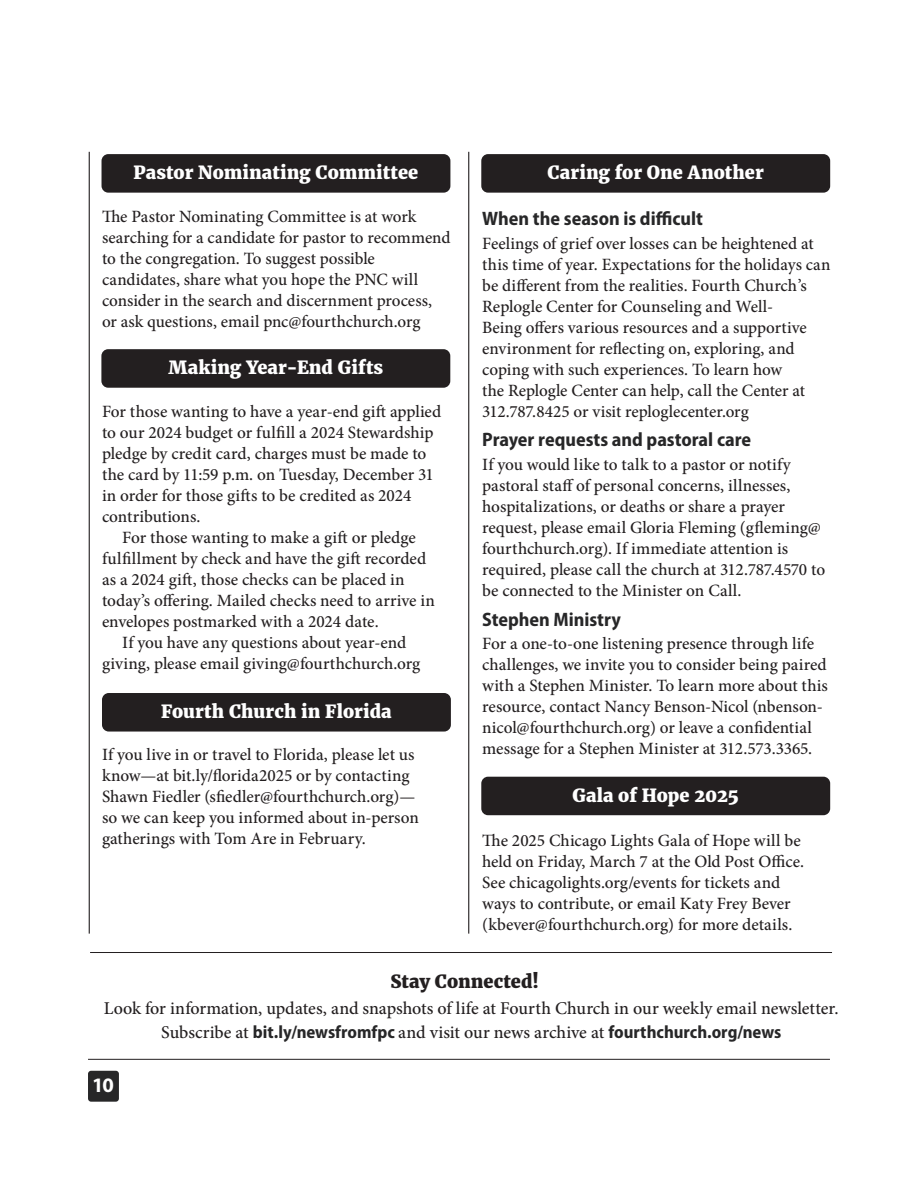
<style>
.page{position:relative;width:918px;height:1188px;background:#fff}
.page>*{position:absolute;margin:0;border:0;box-sizing:border-box;transform-origin:0 0}
.t1{font:700 20.7px "Myriad Pro";color:#fff}
.t2{font:700 semi-condensed 19.5px "Myriad Pro";color:#272728}
.t3{font:500 18px/24px "Minion Pro";color:#231f20;text-align:center}
.t4{font:800 18px "Merriweather";letter-spacing:.005em;color:#fff}
.t5{font:800 18px "Merriweather";letter-spacing:.005em;color:#231f20}
.t6{font:500 17.25px/21px "Minion Pro";letter-spacing:-.005em;color:#231f20}
.s1{font-family:"Myriad Pro";font-weight:700;font-stretch:semi-condensed;color:#272728}
</style>
<div class="page">
<div style="left:102px;top:693px;width:349px;height:39px;background:#231f20;border-radius:7px"></div>
<hr style="left:468px;top:152px;width:1px;height:782px;background:#231f20">
<hr style="left:89px;top:152px;width:1px;height:782px;background:#231f20">
<hr style="left:90px;top:952px;width:742px;height:1px;background:#231f20">
<div style="left:88px;top:1071px;width:31px;height:31px;background:#272728;border-radius:3px"></div>
<hr style="left:88px;top:1059px;width:742px;height:1px;background:#231f20">
<div style="left:481px;top:154px;width:349px;height:39px;background:#231f20;border-radius:7px"></div>
<div style="left:101px;top:349px;width:349px;height:39px;background:#231f20;border-radius:7px"></div>
<div style="left:102px;top:154px;width:348px;height:39px;background:#231f20;border-radius:7px"></div>
<div style="left:481px;top:777px;width:349px;height:38px;background:#231f20;border-radius:7px"></div>
<p class="t4" style="left:134px;top:161px;width:286px">Pastor Nominating Committee</p>
<p class="t4" style="left:548px;top:161px;width:218px">Caring for One Another</p>
<p class="t6" style="left:102px;top:206px;width:350px">The Pastor Nominating Committee is at work searching for a candidate for pastor to recommend to the congregation. To suggest possible candidates, share what you hope the PNC will consider in the search and discernment process, or ask questions, email pnc@fourthchurch.org</p>
<p class="t2" style="left:482px;top:208px;width:222px">When the season is difficult</p>
<p class="t6" style="left:482px;top:233px;width:350px">Feelings of grief over losses can be heightened at this time of year. Expectations for the holidays can be different from the realities. Fourth Church’s Replogle Center for Counseling and Well-<br>Being offers various resources and a supportive environment for reflecting on, exploring, and coping with such experiences. To learn how<br>the Replogle Center can help, call the Center at 312.787.8425 or visit reploglecenter.org</p>
<p class="t2" style="left:482px;top:429px;width:271px">Prayer requests and pastoral care</p>
<p class="t6" style="left:482px;top:454px;width:344px">If you would like to talk to a pastor or notify pastoral staff of personal concerns, illnesses, hospitalizations, or deaths or share a prayer request, please email Gloria Fleming (gfleming@ fourthchurch.org). If immediate attention is required, please call the church at 312.787.4570 to be connected to the Minister on Call.</p>
<p class="t2" style="left:482px;top:608px;width:140px">Stephen Ministry</p>
<p class="t6" style="left:482px;top:633px;width:347px">For a one-to-one listening presence through life challenges, we invite you to consider being paired with a Stephen Minister. To learn more about this resource, contact Nancy Benson-Nicol (nbenson&shy;nicol@fourthchurch.org) or leave a confidential message for a Stephen Minister at 312.573.3365.</p>
<p class="t4" style="left:168px;top:357px;width:217px">Making Year-End Gifts</p>
<p class="t6" style="left:102px;top:401px;width:341px">For those wanting to have a year-end gift applied to our 2024 budget or fulfill a 2024 Stewardship pledge by credit card, charges must be made to the card by 11:59 p.m. on Tuesday, December 31 in order for those gifts to be credited as 2024 contributions.</p>
<p class="t6" style="left:102px;top:527px;width:334px;text-indent:20px">For those wanting to make a gift or pledge fulfillment by check and have the gift recorded as a 2024 gift, those checks can be placed in today’s offering. Mailed checks need to arrive in envelopes postmarked with a 2024 date.</p>
<p class="t6" style="left:102px;top:632px;width:320px;text-align:center">If you have any questions about year-end giving, please email giving@fourthchurch.org</p>
<p class="t4" style="left:161px;top:700px;width:232px">Fourth Church in Florida</p>
<p class="t6" style="left:102px;top:744px;width:318px">If you live in or travel to Florida, please let us know—at bit.ly/florida2025 or by contacting Shawn Fiedler (sfiedler@fourthchurch.org)— so we can keep you informed about in-person gatherings with Tom Are in February.</p>
<p class="t4" style="left:572px;top:784px;width:168px">Gala of Hope 2025</p>
<p class="t6" style="left:482px;top:830px;width:321px">The 2025 Chicago Lights Gala of Hope will be held on Friday, March 7 at the Old Post Office.<br>See chicagolights.org/events for tickets and ways to contribute, or email Katy Frey Bever (kbever@fourthchurch.org) for more details.</p>
<p class="t5" style="left:391px;top:971px;width:150px">Stay Connected!</p>
<p class="t3" style="left:104px;top:996px;width:734px">Look for information, updates, and snapshots of life at Fourth Church in our weekly email newsletter.<br>Subscribe at <span class="s1">bit.ly/newsfromfpc</span> and visit our news archive at <span class="s1">fourthchurch.org/news</span></p>
<p class="t1" style="left:92px;top:1072px;width:23px">10</p>
</div>
